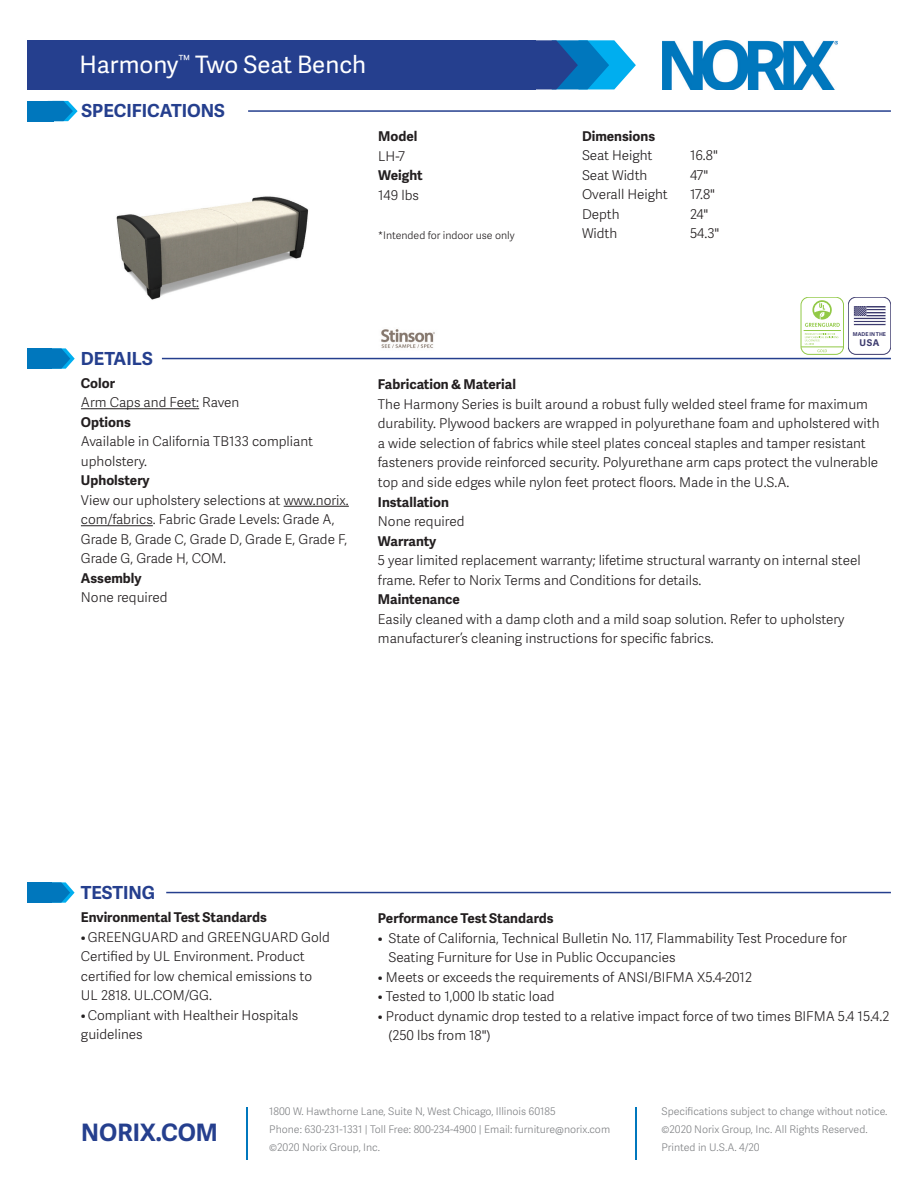
<style>
.page{position:relative;width:918px;height:1188px;background:#fff}
.page>*{position:absolute;margin:0;border:0;box-sizing:border-box;transform-origin:0 0}
.t1{font:24px "Adelle Sans";color:#fff}
.t2{font:700 24px "Adelle Sans";color:#253f8e}
.t3{font:700 18px "Adelle Sans";color:#253f8e}
.t4{font:300 13.5px/19.5px "Adelle Sans";color:#231f20}
.t5{font:700 13.5px "Adelle Sans";color:#231f20}
.t6{font:300 10.5px/18px "Adelle Sans";color:#808285}
.t7{font:300 10.5px "Adelle Sans";color:#231f20}
.t8{font:700 9.3px "Adelle Sans";color:#3d3b6e}
.t9{font:700 5.25px "Adelle Sans";color:#3d3b6e}
</style>
<div class="page">
<img style="left:663px;top:40px;width:174px;height:50px">
<svg style="left:535px;top:40px;width:101px;height:49px;background:#2883c2"></svg>
<div style="left:27px;top:40px;width:508px;height:49px;background:#253f8e"></div>
<hr style="left:246px;top:1108px;width:2px;height:52px;background:#0077bd">
<hr style="left:636px;top:1108px;width:1px;height:52px;background:#0077bd">
<svg style="left:52px;top:348px;width:23px;height:21px"></svg>
<div style="left:27px;top:348px;width:25px;height:21px;background:#0077bd"></div>
<hr style="left:162px;top:358px;width:729px;height:1px;background:#253f8e">
<hr style="left:81px;top:408px;width:118px;height:1px;background:#231f20">
<hr style="left:284px;top:506px;width:65px;height:1px;background:#231f20">
<hr style="left:81px;top:525px;width:72px;height:1px;background:#231f20">
<svg style="left:52px;top:882px;width:23px;height:21px"></svg>
<div style="left:27px;top:882px;width:25px;height:21px;background:#0077bd"></div>
<hr style="left:166px;top:892px;width:725px;height:1px;background:#253f8e">
<svg style="left:53px;top:101px;width:25px;height:20px"></svg>
<div style="left:27px;top:101px;width:26px;height:20px;background:#0077bd"></div>
<hr style="left:248px;top:110px;width:643px;height:2px;background:#253f8e">
<img style="left:116px;top:196px;width:193px;height:104px">
<img style="left:381px;top:329px;width:54px;height:19px">
<div style="left:848px;top:297px;width:43px;height:58px;border:1px solid #3d3b6e;border-radius:8px"></div>
<svg style="left:854px;top:306px;width:32px;height:19px"></svg>
<div style="left:801px;top:297px;width:43px;height:58px;border:1px solid #92c947;border-radius:8px"></div>
<hr style="left:801px;top:347px;width:43px;height:1px;background:#92c947">
<hr style="left:804px;top:330px;width:37px;height:1px;background:#92c947">
<svg style="left:805px;top:300px;width:35px;height:27px"></svg>
<svg style="left:805px;top:333px;width:33px;height:19px"></svg>
<p class="t1" style="left:79px;top:48px;width:288px">Harmony<sup>™</sup> Two Seat Bench</p>
<p class="t3" style="left:82px;top:98px;width:145px">SPECIFICATIONS</p>
<p class="t5" style="left:378px;top:127px;width:41px">Model</p>
<p class="t4" style="left:378px;top:146px;width:28px">LH-7</p>
<p class="t5" style="left:378px;top:166px;width:46px">Weight</p>
<p class="t4" style="left:378px;top:185px;width:42px">149 lbs</p>
<p class="t7" style="left:378px;top:228px;width:138px">*Intended for indoor use only</p>
<p class="t5" style="left:582px;top:126px;width:75px">Dimensions</p>
<p class="t4" style="left:582px;top:145px;width:72px">Seat Height</p>
<p class="t4" style="left:690px;top:145px;width:29px">16.8"</p>
<p class="t4" style="left:582px;top:165px;width:67px">Seat Width</p>
<p class="t4" style="left:690px;top:165px;width:20px">47"</p>
<p class="t4" style="left:582px;top:184px;width:87px">Overall Height</p>
<p class="t4" style="left:690px;top:184px;width:27px">17.8"</p>
<p class="t4" style="left:582px;top:204px;width:39px">Depth</p>
<p class="t4" style="left:690px;top:204px;width:20px">24"</p>
<p class="t4" style="left:582px;top:223px;width:37px">Width</p>
<p class="t4" style="left:690px;top:223px;width:31px">54.3"</p>
<p class="t3" style="left:81px;top:346px;width:73px">DETAILS</p>
<p class="t5" style="left:81px;top:373px;width:36px">Color</p>
<p class="t4" style="left:81px;top:392px;width:160px">Arm Caps and Feet: Raven</p>
<p class="t5" style="left:81px;top:412px;width:51px">Options</p>
<p class="t4" style="left:81px;top:431px;width:234px">Available in California TB133 compliant upholstery.</p>
<p class="t5" style="left:81px;top:471px;width:70px">Upholstery</p>
<p class="t4" style="left:81px;top:490px;width:269px">View our upholstery selections at www.norix. com/fabrics. Fabric Grade Levels: Grade A, Grade B, Grade C, Grade D, Grade E, Grade F, Grade G, Grade H, COM.</p>
<p class="t5" style="left:81px;top:568px;width:62px">Assembly</p>
<p class="t4" style="left:81px;top:587px;width:88px">None required</p>
<p class="t9" style="left:853px;top:331px;width:35px">MADE IN THE</p>
<p class="t8" style="left:860px;top:336px;width:21px">USA</p>
<p class="t5" style="left:378px;top:375px;width:140px">Fabrication &amp; Material</p>
<p class="t4" style="left:378px;top:394px;width:503px">The Harmony Series is built around a robust fully welded steel frame for maximum durability. Plywood backers are wrapped in polyurethane foam and upholstered with a wide selection of fabrics while steel plates conceal staples and tamper resistant fasteners provide reinforced security. Polyurethane arm caps protect the vulnerable top and side edges while nylon feet protect floors. Made in the U.S.A.</p>
<p class="t5" style="left:378px;top:492px;width:72px">Installation</p>
<p class="t4" style="left:378px;top:511px;width:88px">None required</p>
<p class="t5" style="left:378px;top:531px;width:60px">Warranty</p>
<p class="t4" style="left:378px;top:550px;width:484px">5 year limited replacement warranty; lifetime structural warranty on internal steel frame. Refer to Norix Terms and Conditions for details.</p>
<p class="t5" style="left:378px;top:590px;width:84px">Maintenance</p>
<p class="t4" style="left:378px;top:609px;width:468px">Easily cleaned with a damp cloth and a mild soap solution. Refer to upholstery manufacturer’s cleaning instructions for specific fabrics.</p>
<p class="t3" style="left:81px;top:880px;width:76px">TESTING</p>
<p class="t5" style="left:81px;top:908px;width:187px">Environmental Test Standards</p>
<p class="t4" style="left:81px;top:927px;width:251px">•GREENGUARD and GREENGUARD Gold<br>Certified by UL Environment. Product certified for low chemical emissions to</p>
<p class="t4" style="left:81px;top:986px;width:133px">UL 2818. UL.COM/GG.</p>
<p class="t4" style="left:81px;top:1005px;width:219px">•Compliant with Healtheir Hospitals guidelines</p>
<p class="t5" style="left:378px;top:909px;width:177px">Performance Test Standards</p>
<p class="t4" style="left:388px;top:928px;width:460px;text-indent:-11px">• State of California, Technical Bulletin No. 117, Flammability Test Procedure for<br>Seating Furniture for Use in Public Occupancies</p>
<p class="t4" style="left:378px;top:967px;width:376px">• Meets or exceeds the requirements of ANSI/BIFMA X5.4-2012</p>
<p class="t4" style="left:378px;top:986px;width:178px">• Tested to 1,000 lb static load</p>
<p class="t4" style="left:388px;top:1006px;width:502px;text-indent:-11px">• Product dynamic drop tested to a relative impact force of two times BIFMA 5.4 15.4.2 (250 lbs from 18")</p>
<p class="t2" style="left:81px;top:1115px;width:138px">NORIX.COM</p>
<p class="t6" style="left:269px;top:1102px;width:288px">1800 W. Hawthorne Lane, Suite N, West Chicago, Illinois 60185</p>
<p class="t6" style="left:269px;top:1120px;width:342px">Phone: 630-231-1331 | Toll Free: 800-234-4900 | Email: furniture@norix.com ©2020 Norix Group, Inc.</p>
<p class="t6" style="left:662px;top:1102px;width:227px">Specifications subject to change without notice. ©2020 Norix Group, Inc. All Rights Reserved.<br>Printed in U.S.A. 4/20</p>
</div>
